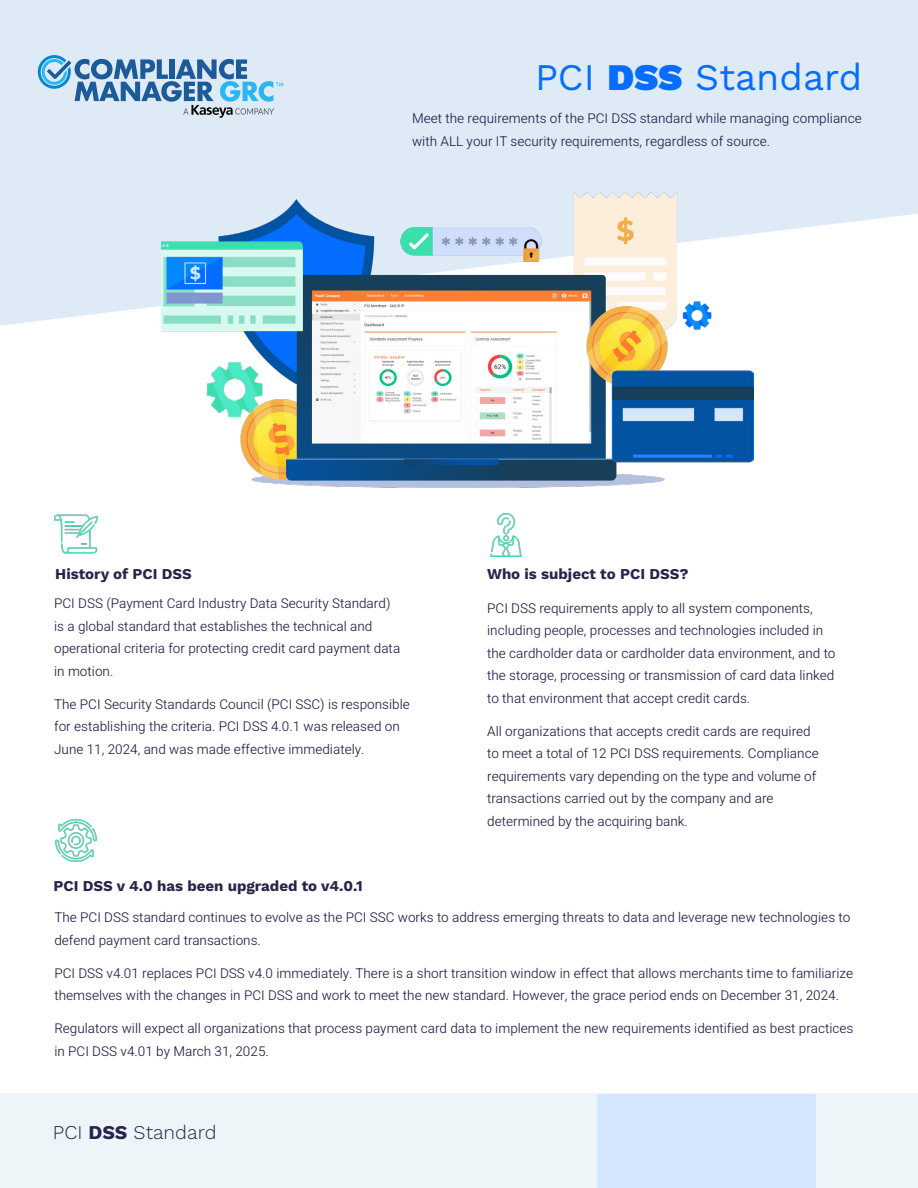
<style>
.page{position:relative;width:918px;height:1188px;background:#fff}
.page>*{position:absolute;margin:0;border:0;box-sizing:border-box;transform-origin:0 0}
.MAIN_HEADLINE{font:37.5px "Work Sans";color:#056dff}
.t1{font:300 19.5px "Work Sans";color:#28234a}
.Paragraph_Headline{font:700 15px "Work Sans";color:#28234a}
.Paragraph{font:300 13.5px/22.5px "Heebo";color:#28234a}
.s1{font-weight:900}
.s2{font-weight:700}
</style>
<div class="page">
<div style="left:0;top:1093px;width:918px;height:95px;background:#edf5f8"></div>
<svg style="left:0;top:0;width:918px;height:326px;background:#e0ecf7"></svg>
<div style="left:597px;top:1094px;width:219px;height:94px;background:#d5e6ff"></div>
<svg style="left:38px;top:55px;width:245px;height:63px;background:#9ebfdb"></svg>
<img style="left:161px;top:192px;width:592px;height:295px">
<img style="left:54px;top:514px;width:44px;height:40px">
<img style="left:490px;top:513px;width:32px;height:43px">
<img style="left:55px;top:820px;width:42px;height:41px">
<p class="MAIN_HEADLINE" style="left:535px;top:49px;width:329px">PCI <span class="s1">DSS</span> Standard</p>
<p class="Paragraph" style="left:412px;top:108px;width:451px">Meet the requirements of the PCI DSS standard while managing compliance with ALL your IT security requirements, regardless of source.</p>
<p class="Paragraph_Headline" style="left:55px;top:565px;width:138px">History of PCI DSS</p>
<p class="Paragraph" style="left:54px;top:593px;width:348px">PCI DSS (Payment Card Industry Data Security Standard) is a global standard that establishes the technical and operational criteria for protecting credit card payment data in motion.</p>
<p class="Paragraph" style="left:54px;top:693px;width:357px">The PCI Security Standards Council (PCI SSC) is responsible for establishing the criteria. PCI DSS 4.0.1 was released on<br>June 11, 2024, and was made effective immediately.</p>
<p class="Paragraph_Headline" style="left:54px;top:877px;width:311px">PCI DSS v 4.0 has been upgraded to v4.0.1</p>
<p class="Paragraph_Headline" style="left:487px;top:565px;width:203px">Who is subject to PCI DSS?</p>
<p class="Paragraph" style="left:487px;top:597px;width:350px">PCI DSS requirements apply to all system components, including people, processes and technologies included in the cardholder data or cardholder data environment, and to the storage, processing or transmission of card data linked to that environment that accept credit cards.</p>
<p class="Paragraph" style="left:487px;top:720px;width:333px">All organizations that accepts credit cards are required to meet a total of 12 PCI DSS requirements. Compliance requirements vary depending on the type and volume of transactions carried out by the company and are</p>
<p class="Paragraph" style="left:487px;top:810px;width:202px">determined by the acquiring bank.</p>
<p class="Paragraph" style="left:54px;top:907px;width:797px">The PCI DSS standard continues to evolve as the PCI SSC works to address emerging threats to data and leverage new technologies to defend payment card transactions.</p>
<p class="Paragraph" style="left:54px;top:962px;width:800px">PCI DSS v4.01 replaces PCI DSS v4.0 immediately. There is a short transition window in effect that allows merchants time to familiarize themselves with the changes in PCI DSS and work to meet the new standard. However, the grace period ends on December 31, 2024.</p>
<p class="Paragraph" style="left:54px;top:1018px;width:801px">Regulators will expect all organizations that process payment card data to implement the new requirements identified as best practices in PCI DSS v4.01 by March 31, 2025.</p>
<h2 class="t1" style="left:53px;top:1118px;width:165px">PCI <span class="s2">DSS</span> Standard</h2>
</div>
